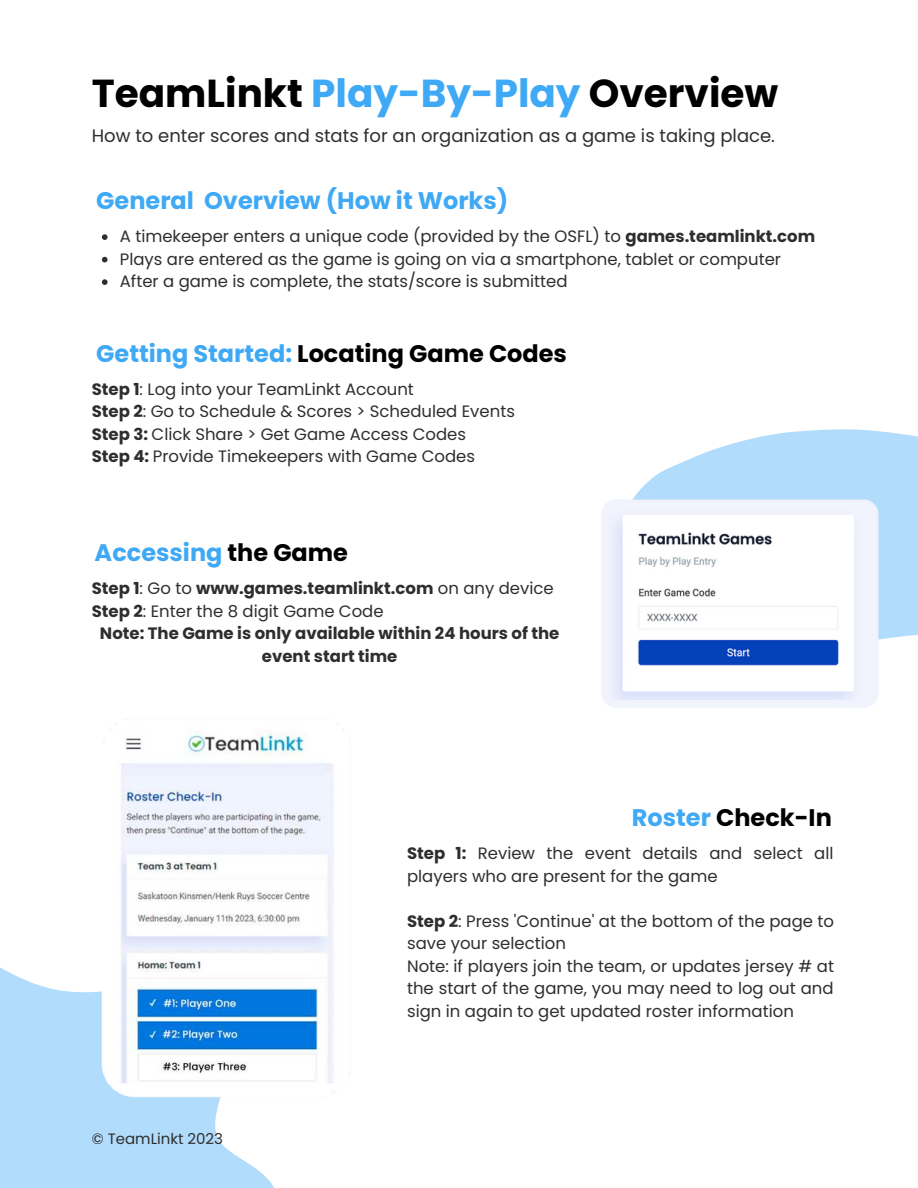
<style>
.page{position:relative;width:918px;height:1188px;background:#fff}
.page>*{position:absolute;margin:0;border:0;box-sizing:border-box;transform-origin:0 0}
.t1{font:700 39px "Poppins";color:#000}
.t2{font:700 24px "Poppins";color:#000}
.t3{font:700 24px "Poppins";color:#3fa9f5}
.t4{font:18px "Poppins";color:#2e2e2e}
.t5{font:16.5px/22.5px "Poppins";color:#2e2e2e}
.t6{font:700 16.5px "Poppins";color:#2e2e2e}
.t7{font:15px "Poppins";color:#2e2e2e}
.s1{color:#3fa9f5}
.s2{font-weight:700}
.s3{color:#000}
.s4{font-weight:400}
</style>
<div class="page">
<svg style="left:0;top:967px;width:274px;height:221px;background:#bce0fb"></svg>
<svg style="left:638px;top:429px;width:280px;height:210px;fill:#b2dcfb"></svg>
<img style="left:602px;top:492px;width:284px;height:216px">
<img style="left:84px;top:719px;width:266px;height:388px">
<svg style="left:102px;top:234px;width:6px;height:6px"></svg>
<svg style="left:102px;top:257px;width:6px;height:5px"></svg>
<svg style="left:102px;top:279px;width:6px;height:6px"></svg>
<h1 class="t1" style="left:92px;top:71px;width:688px">TeamLinkt <span class="s1">Play-By-Play</span> Overview</h1>
<p class="t4" style="left:92px;top:125px;width:685px">How to enter scores and stats for an organization as a game is taking place.</p>
<h2 class="t3" style="left:96px;top:187px;width:413px">General Overview (How it Works)</h2>
<p class="t5" style="left:120px;top:225px;width:697px">A timekeeper enters a unique code (provided by the OSFL) to <span class="s2">games.teamlinkt.com<br></span>Plays are entered as the game is going on via a smartphone, tablet or computer<br>After a game is complete, the stats/score is submitted</p>
<h2 class="t2" style="left:96px;top:339px;width:472px"><span class="s1">Getting Started:</span> Locating Game Codes</h2>
<p class="t5" style="left:92px;top:378px;width:425px"><span class="s2">Step 1</span>: Log into your TeamLinkt Account<br><span class="s2">Step 2</span>: Go to Schedule &amp; Scores &gt; Scheduled Events <span class="s2">Step 3:</span> Click Share &gt; Get Game Access Codes<br><span class="s2">Step 4:</span> Provide Timekeepers with Game Codes</p>
<h2 class="t3" style="left:95px;top:539px;width:255px">Accessing <span class="s3">the Game</span></h2>
<p class="t6" style="left:92px;top:579px;width:463px">Step 1<span class="s4">: Go to</span> www.games.teamlinkt.com <span class="s4">on any device</span></p>
<p class="t5" style="left:92px;top:600px;width:293px"><span class="s2">Step 2</span>: Enter the 8 digit Game Code</p>
<p class="t6" style="left:100px;top:624px;width:461px">Note: The Game is only available within 24 hours of the</p>
<p class="t6" style="left:262px;top:647px;width:137px">event start time</p>
<h2 class="t2" style="left:632px;top:804px;width:201px"><span class="s1">Roster</span> Check-In</h2>
<p class="t7" style="left:92px;top:1130px;width:133px">© TeamLinkt 2023</p>
<p class="t5" style="left:407px;top:842px;width:428px"><span class="s2">Step 1:</span> Review the event details and select all players who are present for the game</p>
<p class="t5" style="left:407px;top:910px;width:429px"><span class="s2">Step 2</span>: Press 'Continue' at the bottom of the page to save your selection<br>Note: if players join the team, or updates jersey # at the start of the game, you may need to log out and sign in again to get updated roster information</p>
</div>
